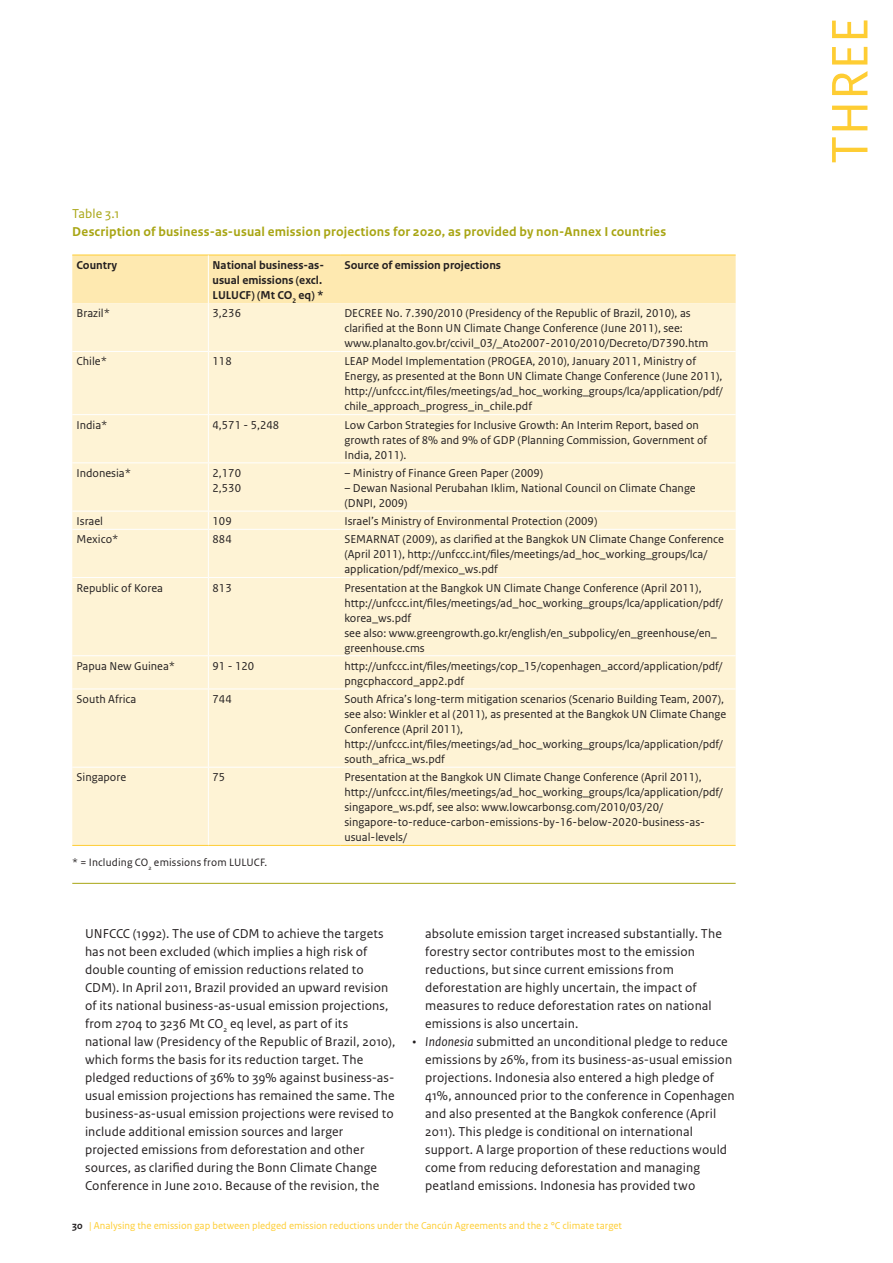
<style>
.page{position:relative;width:893px;height:1263px;background:#fff}
.page>*{position:absolute;margin:0;border:0;box-sizing:border-box;transform-origin:0 0}
.t1{font:54px "Rijksoverheid Sans Text";color:#fecd33}
.t2{font:13.5px/18px "Rijksoverheid Sans Text";letter-spacing:.01em;color:#231f20}
.t3{font:700 13.5px "Rijksoverheid Sans Text";letter-spacing:.015em;color:#a8a513}
.t4{font:13.5px "Rijksoverheid Sans Text";color:#a8a513}
.t5{font:12px/15px "Rijksoverheid Sans Text";color:#231f20}
.t6{font:700 12px/15px "Rijksoverheid Sans Text";color:#231f20}
.t7{font:11.25px "Rijksoverheid Sans Text";letter-spacing:.015em;color:#231f20}
.t8{font:10.5px "Rijksoverheid Sans Text";color:#fecd33}
.s1{font-style:italic}
.s2{font-weight:700;color:#231f20}
</style>
<div class="page">
<hr style="left:72px;top:883px;width:664px;height:1px;background:#a8a513">
<div style="left:72px;top:256px;width:664px;height:47px;background:#fee9b0"></div>
<div style="left:72px;top:303px;width:664px;height:542px;background:#fef3d5"></div>
<hr style="left:208px;top:767px;width:1px;height:78px;background:#fff">
<hr style="left:72px;top:845px;width:136px;height:1px;background:#fecd33">
<hr style="left:208px;top:845px;width:132px;height:1px;background:#fecd33">
<hr style="left:340px;top:845px;width:396px;height:1px;background:#fecd33">
<hr style="left:208px;top:303px;width:1px;height:48px;background:#fff">
<hr style="left:72px;top:351px;width:136px;height:1px;background:#fff">
<hr style="left:208px;top:351px;width:132px;height:1px;background:#fff">
<hr style="left:208px;top:352px;width:1px;height:62px;background:#fff">
<hr style="left:340px;top:351px;width:396px;height:1px;background:#fff">
<hr style="left:72px;top:414px;width:136px;height:1px;background:#fff">
<hr style="left:208px;top:414px;width:132px;height:1px;background:#fff">
<hr style="left:208px;top:415px;width:1px;height:47px;background:#fff">
<hr style="left:340px;top:414px;width:396px;height:1px;background:#fff">
<hr style="left:72px;top:462px;width:136px;height:1px;background:#fff">
<hr style="left:208px;top:462px;width:132px;height:1px;background:#fff">
<hr style="left:208px;top:463px;width:1px;height:48px;background:#fff">
<hr style="left:340px;top:462px;width:396px;height:1px;background:#fff">
<hr style="left:72px;top:511px;width:136px;height:1px;background:#fff">
<hr style="left:208px;top:511px;width:132px;height:1px;background:#fff">
<svg style="left:208px;top:511px;width:1px;height:18px"></svg>
<hr style="left:340px;top:511px;width:396px;height:1px;background:#fff">
<hr style="left:72px;top:529px;width:136px;height:1px;background:#fff">
<hr style="left:208px;top:529px;width:132px;height:1px;background:#fff">
<hr style="left:208px;top:530px;width:1px;height:47px;background:#fff">
<hr style="left:340px;top:529px;width:396px;height:1px;background:#fff">
<hr style="left:72px;top:577px;width:136px;height:1px;background:#fff">
<hr style="left:208px;top:577px;width:132px;height:1px;background:#fff">
<hr style="left:208px;top:578px;width:1px;height:77px;background:#fff">
<hr style="left:340px;top:577px;width:396px;height:1px;background:#fff">
<hr style="left:72px;top:655px;width:136px;height:1px;background:#fff">
<hr style="left:208px;top:655px;width:132px;height:1px;background:#fff">
<hr style="left:208px;top:656px;width:1px;height:33px;background:#fff">
<hr style="left:340px;top:655px;width:396px;height:1px;background:#fff">
<hr style="left:72px;top:689px;width:136px;height:1px;background:#fff">
<hr style="left:208px;top:689px;width:132px;height:1px;background:#fff">
<hr style="left:208px;top:689px;width:1px;height:78px;background:#fff">
<hr style="left:340px;top:689px;width:396px;height:1px;background:#fff">
<hr style="left:72px;top:767px;width:136px;height:1px;background:#fff">
<hr style="left:208px;top:767px;width:132px;height:1px;background:#fff">
<hr style="left:340px;top:767px;width:396px;height:1px;background:#fff">
<hr style="left:72px;top:255px;width:136px;height:1px;background:#fecd33">
<hr style="left:208px;top:255px;width:132px;height:1px;background:#fecd33">
<hr style="left:340px;top:255px;width:396px;height:1px;background:#fecd33">
<hr style="left:208px;top:255px;width:1px;height:48px;background:#fff">
<p class="t4" style="left:72px;top:206px;width:49px">Table 3.1</p>
<p class="t3" style="left:72px;top:224px;width:595px">Description of business-as-usual emission projections for 2020, as provided by non-Annex I countries</p>
<p class="t6" style="left:77px;top:258px;width:42px">Country</p>
<p class="t6" style="left:213px;top:258px;width:113px">National business-as&shy;usual emissions (excl.<br>LULUCF) (Mt CO<sub>2</sub> eq) *</p>
<p class="t6" style="left:344px;top:258px;width:158px">Source of emission projections</p>
<p class="t5" style="left:77px;top:306px;width:35px">Brazil*</p>
<p class="t5" style="left:213px;top:306px;width:30px">3,236</p>
<p class="t5" style="left:344px;top:306px;width:27px">DECREE</p>
<p class="t5" style="left:344px;top:306px;width:365px;text-indent:41px">No. 7.390/2010 (Presidency of the Republic of Brazil, 2010), as clarified at the Bonn UN Climate Change Conference (June 2011), see: www.planalto.gov.br/ccivil_03/_Ato2007-2010/2010/Decreto/D7390.htm</p>
<p class="t5" style="left:77px;top:354px;width:32px">Chile*</p>
<p class="t5" style="left:213px;top:354px;width:21px">118</p>
<p class="t5" style="left:344px;top:354px;width:380px">LEAP Model Implementation (PROGEA, 2010), January 2011, Ministry of<br>E nergy, as presented at the Bonn UN Climate Change Conference (June 2011), http://unfccc.int/files/meetings/ad_hoc_working_groups/lca/application/pdf/ chile_approach_progress_in_chile.pdf</p>
<p class="t5" style="left:77px;top:417px;width:33px">India*</p>
<p class="t5" style="left:213px;top:417px;width:68px">4,571 - 5,248</p>
<p class="t5" style="left:344px;top:417px;width:364px">Low Carbon Strategies for Inclusive Growth: An Interim Report, based on growth rates of 8% and 9% of GDP (Planning Commission, Government of<br>India, 2011).</p>
<p class="t5" style="left:77px;top:466px;width:56px">Indonesia*</p>
<p class="t5" style="left:213px;top:466px;width:30px">2,170<br>2,530</p>
<p class="t5" style="left:344px;top:466px;width:200px">– Ministry of Finance Green Paper (2009)</p>
<p class="t5" style="left:344px;top:481px;width:353px">– Dewan Nasional Perubahan Iklim, National Council on Climate Change (DNPI, 2009)</p>
<p class="t5" style="left:77px;top:514px;width:28px">Israel</p>
<p class="t5" style="left:213px;top:514px;width:21px">109</p>
<p class="t5" style="left:344px;top:514px;width:254px">Israel’s Ministry of E nvironmental Protection (2009)</p>
<p class="t5" style="left:77px;top:532px;width:43px">Mexico*</p>
<p class="t5" style="left:213px;top:532px;width:21px">884</p>
<p class="t5" style="left:344px;top:532px;width:381px">SE MARNAT (2009), as clarified at the Bangkok UN Climate Change Conference (April 2011), http://unfccc.int/files/meetings/ad_hoc_working_groups/lca/ application/pdf/mexico_ws.pdf</p>
<p class="t5" style="left:77px;top:580px;width:88px">Republic of Korea</p>
<p class="t5" style="left:213px;top:580px;width:21px">813</p>
<p class="t5" style="left:344px;top:580px;width:380px">Presentation at the Bangkok UN Climate Change Conference (April 2011), http://unfccc.int/files/meetings/ad_hoc_working_groups/lca/application/pdf/ korea_ws.pdf<br>see also: www.greengrowth.go.kr/english/en_subpolicy/en_greenhouse/en_ greenhouse.cms</p>
<p class="t5" style="left:77px;top:658px;width:100px">Papua New Guinea*</p>
<p class="t5" style="left:213px;top:658px;width:43px">91 - 120</p>
<p class="t5" style="left:344px;top:658px;width:379px">http://unfccc.int/files/meetings/cop_15/copenhagen_accord/application/pdf/ pngcphaccord_app2.pdf</p>
<p class="t5" style="left:77px;top:692px;width:61px">South Africa</p>
<p class="t5" style="left:213px;top:692px;width:21px">744</p>
<p class="t5" style="left:344px;top:692px;width:383px">South Africa’s long-term mitigation scenarios (Scenario Building Team, 2007), see also: Winkler et al (2011), as presented at the Bangkok UN Climate Change Conference (April 2011), http://unfccc.int/files/meetings/ad_hoc_working_groups/lca/application/pdf/ south_africa_ws.pdf</p>
<p class="t5" style="left:77px;top:770px;width:51px">Singapore</p>
<p class="t5" style="left:213px;top:770px;width:14px">75</p>
<p class="t5" style="left:344px;top:770px;width:380px">Presentation at the Bangkok UN Climate Change Conference (April 2011), http://unfccc.int/files/meetings/ad_hoc_working_groups/lca/application/pdf/ singapore_ws.pdf, see also: www.lowcarbonsg.com/2010/03/20/ singapore-to-reduce-carbon-emissions-by-16-below-2020-business-as&shy;usual-levels/</p>
<p class="t7" style="left:72px;top:856px;width:197px">* = Including CO<sub>2</sub> emissions from LULUCF.</p>
<p class="t2" style="left:85px;top:925px;width:312px">UNFCCC (1992). The use of CDM to achieve the targets has not been excluded (which implies a high risk of double counting of emission reductions related to CDM). In April 2011, Brazil provided an upward revision of its national business-as-usual emission projections, from 2704 to 3236 Mt CO<sub>2</sub> eq level, as part of its national law (Presidency of the Republic of Brazil, 2010), which forms the basis for its reduction target. The pledged reductions of 36% to 39% against business-as&shy;usual emission projections has remained the same. The business-as-usual emission projections were revised to include additional emission sources and larger projected emissions from deforestation and other sources, as clarified during the Bonn Climate Change Conference in June 2010. Because of the revision, the</p>
<p class="t2" style="left:425px;top:925px;width:298px">absolute emission target increased substantially. The forestry sector contributes most to the emission reductions, but since current emissions from deforestation are highly uncertain, the impact of measures to reduce deforestation rates on national emissions is also uncertain.</p>
<p class="t2" style="left:425px;top:1033px;width:311px;text-indent:-13px">• <span class="s1">Indonesia</span> submitted an unconditional pledge to reduce emissions by 26%, from its business-as-usual emission projections. Indonesia also entered a high pledge of 41%, announced prior to the conference in Copenhagen and also presented at the Bangkok conference (April 2011). This pledge is conditional on international support. A large proportion of these reductions would come from reducing deforestation and managing peatland emissions. Indonesia has provided two</p>
<p class="t8" style="left:72px;top:1219px;width:551px"><span class="s2">30</span> | Analysing the emission gap between pledged emission reductions under the Cancún Agreements and the 2 °C climate target</p>
<h1 class="t1" style="left:819px;top:164px;width:148px;rotate:-90deg">three</h1>
</div>
